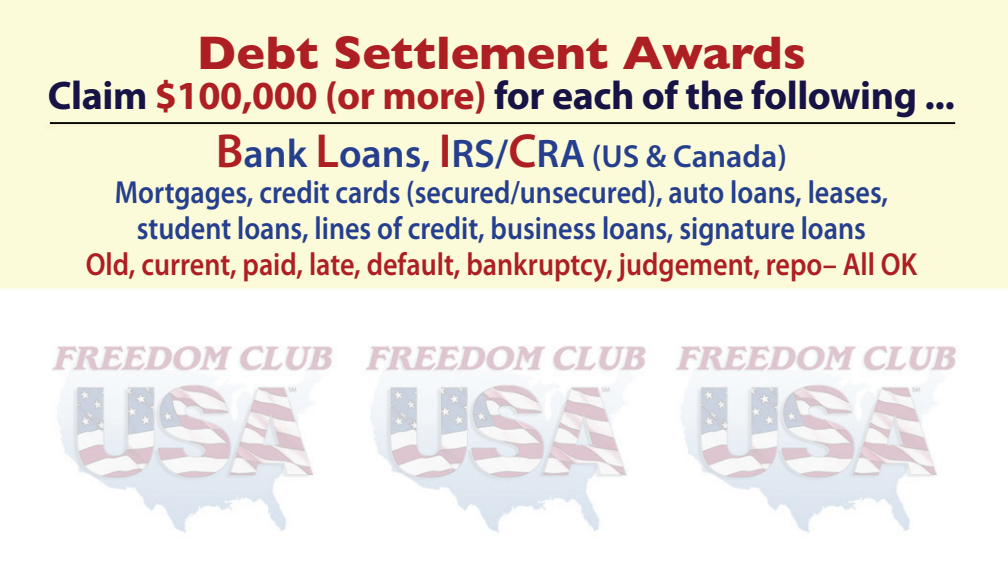
<style>
.page{position:relative;width:1008px;height:576px;background:#fff}
.page>*{position:absolute;margin:0;border:0;box-sizing:border-box;transform-origin:0 0}
.t1{font:700 48px "Gill Sans";color:#ad1f23}
.t2{font:700 40px/57.6px "Myriad Pro";letter-spacing:-.01em;color:#171346;text-align:center}
.t3{font:600 32px/36px "Myriad Pro";color:#253f8e;text-align:center;scale:.88 1}
.t4{font:600 32px "Myriad Pro";color:#ad1f23;scale:.88 1}
.s1{color:#ad1f23}
.s2{font-weight:600;font-size:48px;color:#ad1f23}
.s3{font-weight:600;color:#253f8e}
.s4{font-weight:600;font-size:32px;color:#253f8e}
</style>
<div class="page">
<img style="left:0;top:0;width:1008px;height:533px">
<h1 class="t1" style="left:197px;top:25px;width:611px">Debt Settlement Awards</h1>
<p class="t2" style="left:48px;top:66px;width:908px">Claim <span class="s1">$100,000 (or more)</span> for each of the following ...<br><span class="s2">B</span><span class="s3">ank</span> <span class="s2">L</span><span class="s3">oans,</span> <span class="s2">I</span><span class="s3">RS/</span><span class="s2">C</span><span class="s3">RA</span> <span class="s4">(US &amp; Canada)</span></p>
<p class="t3" style="left:115px;top:173px;width:880px">Mortgages, credit cards (secured/unsecured), auto loans, leases, student loans, lines of credit, business loans, signature loans</p>
<p class="t4" style="left:86px;top:244px;width:946px">Old, current, paid, late, default, bankruptcy, judgement, repo– All OK</p>
</div>
